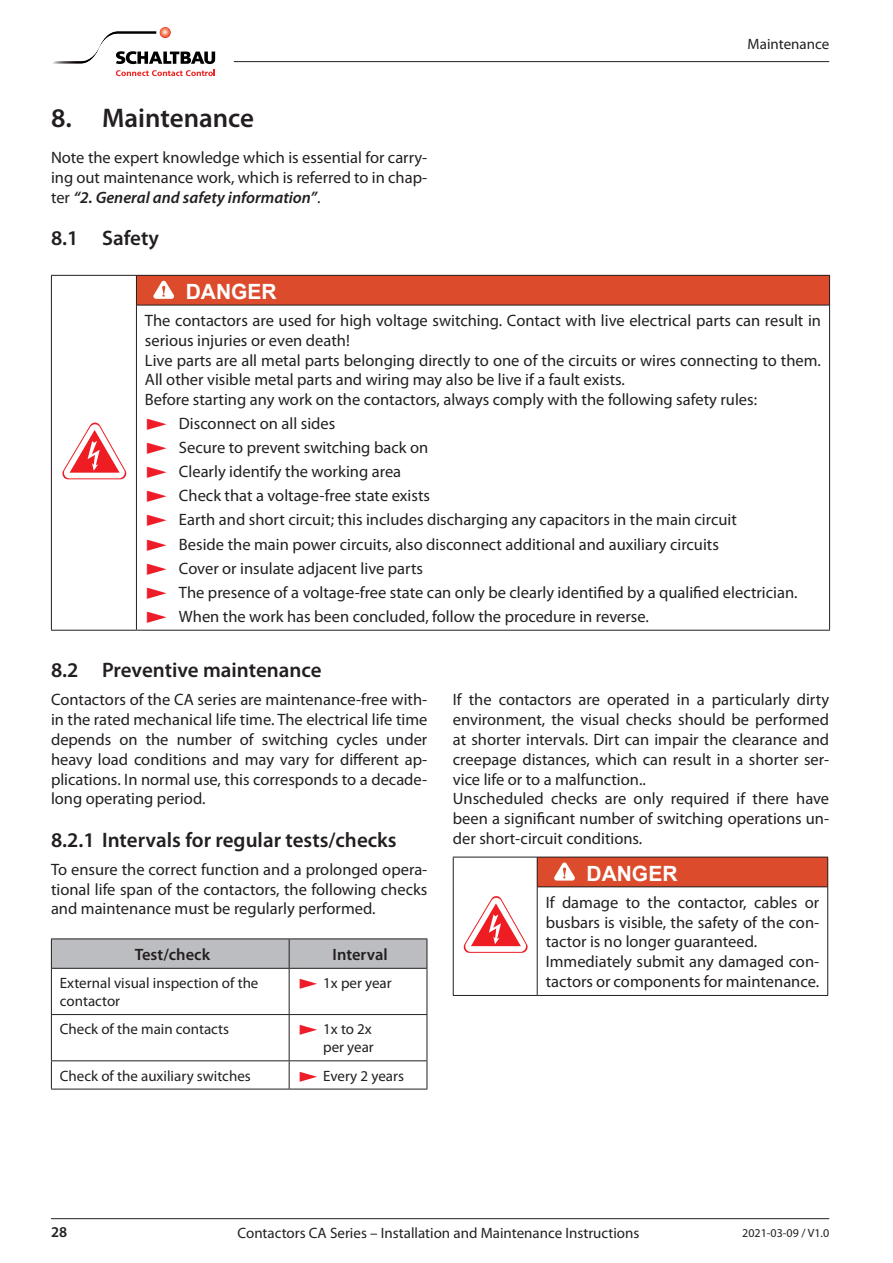
<style>
.page{position:relative;width:893px;height:1263px;background:#fff}
.page>*{position:absolute;margin:0;border:0;box-sizing:border-box;transform-origin:0 0}
.t1{font:600 27px "Myriad Pro";color:#231f20}
.t2{font:600 21px "Myriad Pro";color:#231f20}
.t3{font:700 21px "Arial";color:#fff}
.t4{font:16.5px/19.8px "Myriad Pro";color:#231f20}
.t5{font:600 16.5px "Myriad Pro";color:#231f20}
.t6{font:15px/18px "Myriad Pro";color:#231f20}
.t7{font:600 15px "Myriad Pro";color:#231f20}
.t8{font:12px "Myriad Pro";color:#231f20}
.s1{font-weight:600;font-style:italic}
</style>
<div class="page">
<hr style="left:234px;top:61px;width:595px;height:1px;background:#231f20">
<hr style="left:51px;top:1218px;width:778px;height:1px;background:#231f20">
<svg style="left:159px;top:27px;width:12px;height:11px"></svg>
<svg style="left:52px;top:31px;width:163px;height:33px"></svg>
<svg style="left:116px;top:70px;width:99px;height:6px"></svg>
<div style="left:136px;top:275px;width:694px;height:30px;background:#dc4c2c"></div>
<hr style="left:51px;top:275px;width:85px;height:1px;background:#231f20">
<svg style="left:51px;top:276px;width:1px;height:29px"></svg>
<hr style="left:51px;top:305px;width:1px;height:325px;background:#231f20">
<hr style="left:51px;top:630px;width:85px;height:1px;background:#231f20">
<hr style="left:136px;top:275px;width:694px;height:1px;background:#231f20">
<svg style="left:136px;top:276px;width:1px;height:29px"></svg>
<svg style="left:829px;top:276px;width:1px;height:29px"></svg>
<hr style="left:136px;top:305px;width:1px;height:325px;background:#231f20">
<hr style="left:829px;top:305px;width:1px;height:325px;background:#231f20">
<hr style="left:136px;top:630px;width:694px;height:1px;background:#231f20">
<hr style="left:137px;top:305px;width:692px;height:1px;background:#231f20">
<svg style="left:62px;top:422px;width:65px;height:57px"></svg>
<svg style="left:153px;top:281px;width:21px;height:18px"></svg>
<hr style="left:51px;top:938px;width:238px;height:1px;background:#231f20">
<hr style="left:289px;top:938px;width:138px;height:1px;background:#231f20">
<hr style="left:51px;top:968px;width:1px;height:46px;background:#231f20">
<hr style="left:427px;top:968px;width:1px;height:46px;background:#231f20">
<hr style="left:51px;top:1014px;width:238px;height:1px;background:#231f20">
<hr style="left:51px;top:1015px;width:1px;height:45px;background:#231f20">
<hr style="left:289px;top:1014px;width:138px;height:1px;background:#231f20">
<hr style="left:427px;top:1015px;width:1px;height:45px;background:#231f20">
<hr style="left:51px;top:1060px;width:238px;height:1px;background:#231f20">
<svg style="left:51px;top:1061px;width:1px;height:28px"></svg>
<hr style="left:289px;top:1060px;width:138px;height:1px;background:#231f20">
<svg style="left:427px;top:1061px;width:1px;height:28px"></svg>
<hr style="left:51px;top:1089px;width:238px;height:1px;background:#231f20">
<hr style="left:289px;top:1089px;width:138px;height:1px;background:#231f20">
<svg style="left:51px;top:939px;width:377px;height:29px;background:#b7b8bb"></svg>
<hr style="left:52px;top:968px;width:237px;height:1px;background:#231f20">
<hr style="left:289px;top:968px;width:138px;height:1px;background:#231f20">
<hr style="left:289px;top:969px;width:1px;height:45px;background:#231f20">
<hr style="left:289px;top:1015px;width:1px;height:45px;background:#231f20">
<svg style="left:289px;top:1061px;width:1px;height:28px"></svg>
<div style="left:537px;top:857px;width:291px;height:30px;background:#dc4c2c"></div>
<hr style="left:453px;top:857px;width:84px;height:1px;background:#231f20">
<hr style="left:453px;top:857px;width:1px;height:30px;background:#231f20">
<hr style="left:453px;top:887px;width:1px;height:108px;background:#231f20">
<hr style="left:453px;top:995px;width:84px;height:1px;background:#231f20">
<hr style="left:537px;top:857px;width:291px;height:1px;background:#231f20">
<hr style="left:537px;top:857px;width:1px;height:30px;background:#231f20">
<hr style="left:827px;top:857px;width:1px;height:30px;background:#231f20">
<hr style="left:537px;top:887px;width:1px;height:108px;background:#231f20">
<hr style="left:827px;top:887px;width:1px;height:108px;background:#231f20">
<hr style="left:537px;top:995px;width:291px;height:1px;background:#231f20">
<hr style="left:538px;top:886px;width:289px;height:1px;background:#231f20">
<svg style="left:463px;top:896px;width:65px;height:57px"></svg>
<svg style="left:554px;top:862px;width:21px;height:18px"></svg>
<p class="t6" style="left:748px;top:36px;width:83px">Maintenance</p>
<h1 class="t1" style="left:51px;top:107px;width:205px">8. Maintenance</h1>
<p class="t4" style="left:51px;top:149px;width:378px;text-align:justify">Note the expert knowledge which is essential for carry&shy;ing out maintenance work, which is referred to in chap&shy;ter <span class="s1">“2. General and safety information”</span>.</p>
<p class="t2" style="left:51px;top:230px;width:110px">8.1 Safety</p>
<p class="t3" style="left:186px;top:279px;width:92px">DANGER</p>
<p class="t4" style="left:145px;top:312px;width:678px">The contactors are used for high voltage switching. Contact with live electrical parts can result in serious injuries or even death!<br>Live parts are all metal parts belonging directly to one of the circuits or wires connecting to them.<br>All other visible metal parts and wiring may also be live if a fault exists.<br>Before starting any work on the contactors, always comply with the following safety rules:</p>
<p class="t4" style="left:179px;top:413px;width:620px;line-height:24px">Disconnect on all sides<br>Secure to prevent switching back on<br>Clearly identify the working area<br>Check that a voltage-free state exists<br>Earth and short circuit; this includes discharging any capacitors in the main circuit<br>Beside the main power circuits, also disconnect additional and auxiliary circuits<br>Cover or insulate adjacent live parts<br>The presence of a voltage-free state can only be clearly identified by a qualified electrician.<br>When the work has been concluded, follow the procedure in reverse.</p>
<p class="t2" style="left:51px;top:662px;width:272px">8.2 Preventive maintenance</p>
<p class="t4" style="left:51px;top:691px;width:378px;text-align:justify">Contactors of the CA series are maintenance-free with&shy;in the rated mechanical life time. The electrical life time depends on the number of switching cycles under heavy load conditions and may vary for different ap&shy;plications. In normal use, this corresponds to a decade&shy;long operating period.</p>
<p class="t2" style="left:51px;top:831px;width:347px">8.2.1 Intervals for regular tests/checks</p>
<p class="t4" style="left:51px;top:861px;width:378px;text-align:justify">To ensure the correct function and a prolonged opera&shy;tional life span of the contactors, the following checks and maintenance must be regularly performed.</p>
<p class="t5" style="left:135px;top:948px;width:77px">Test/check</p>
<p class="t5" style="left:333px;top:948px;width:57px">Interval</p>
<p class="t6" style="left:60px;top:975px;width:200px">External visual inspection of the contactor</p>
<p class="t6" style="left:323px;top:975px;width:70px">1x per year</p>
<p class="t6" style="left:60px;top:1021px;width:171px">Check of the main contacts</p>
<p class="t6" style="left:323px;top:1021px;width:52px">1x to 2x per year</p>
<p class="t6" style="left:60px;top:1068px;width:192px">Check of the auxiliary switches</p>
<p class="t6" style="left:323px;top:1068px;width:82px">Every 2 years</p>
<p class="t4" style="left:453px;top:691px;width:378px">If the contactors are operated in a particularly dirty environment, the visual checks should be performed at shorter intervals. Dirt can impair the clearance and creepage distances, which can result in a shorter ser&shy;vice life or to a malfunction..<br>Unscheduled checks are only required if there have been a significant number of switching operations un&shy;der short-circuit conditions.</p>
<p class="t3" style="left:586px;top:861px;width:92px">DANGER</p>
<p class="t4" style="left:546px;top:894px;width:275px">If damage to the contactor, cables or busbars is visible, the safety of the con&shy;tactor is no longer guaranteed.<br>Immediately submit any damaged con&shy;tactors or components for maintenance.</p>
<p class="t6" style="left:238px;top:1225px;width:403px">Contactors CA Series – Installation and Maintenance Instructions</p>
<p class="t7" style="left:51px;top:1226px;width:18px">28</p>
<p class="t8" style="left:742px;top:1228px;width:88px">2021-03-09 / V1.0</p>
</div>
